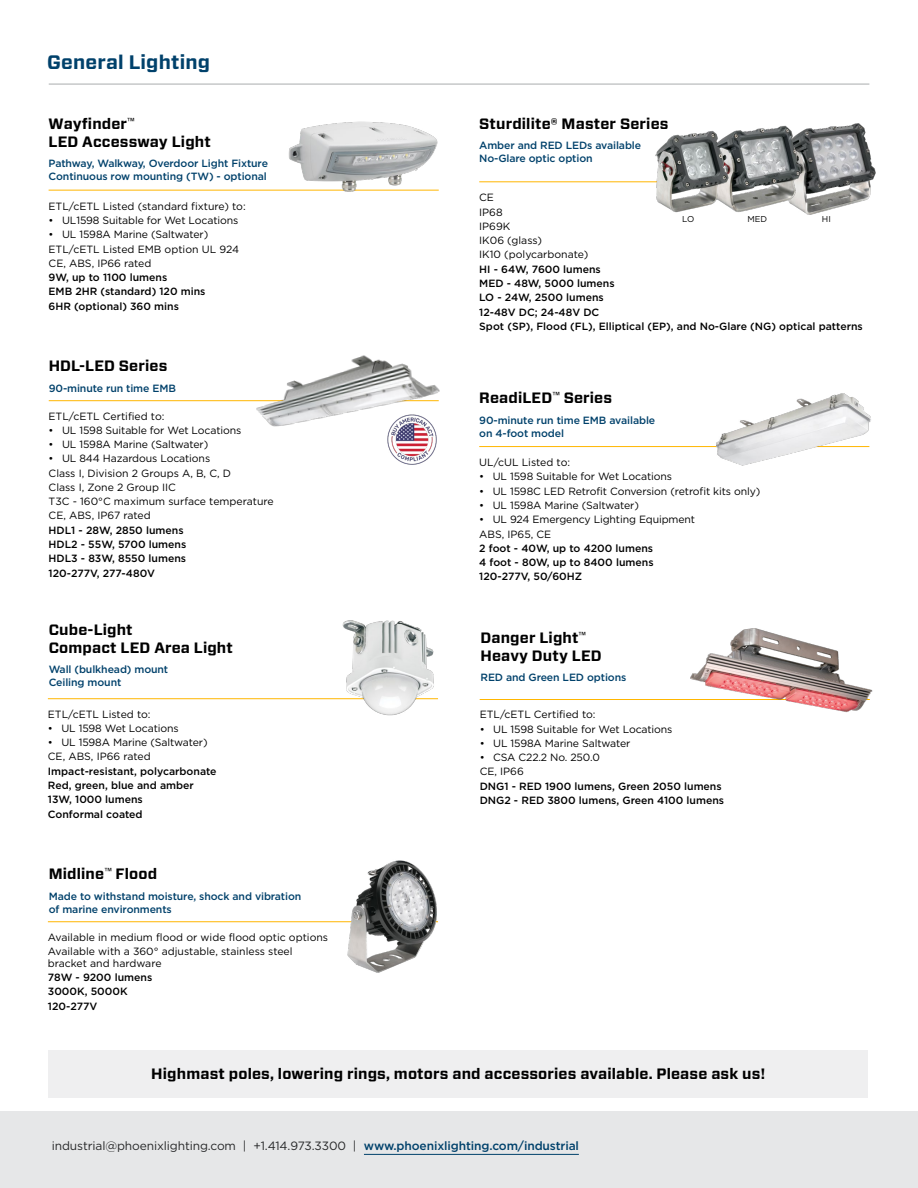
<style>
.page{position:relative;width:918px;height:1188px;background:#fff}
.page>*{position:absolute;margin:0;border:0;box-sizing:border-box;transform-origin:0 0}
.t1{font:700 19.5px "Forza";letter-spacing:.01em;color:#00416b}
.t2{font:700 15px/18px "Forza";letter-spacing:.01em;color:#000}
.t3{font:12px "Gotham";letter-spacing:-.01em;color:#272829}
.t4{font:10.5px/14.2px "Gotham";letter-spacing:-.01em;color:#000}
.t5{font:500 10.5px/14.2px "Gotham";color:#000}
.t6{font:500 10.5px/13.5px "Gotham";letter-spacing:-.01em;color:#00416b}
.t7{font:8.55px "Gotham";color:#000}
.s1{font-weight:500;color:#00416b}
</style>
<div class="page">
<div style="left:0;top:1111px;width:918px;height:77px;background:#e6e7e8"></div>
<hr style="left:364px;top:1154px;width:215px;height:1px;background:#00416b">
<div style="left:49px;top:1050px;width:819px;height:47px;background:#efeff0"></div>
<hr style="left:49px;top:83px;width:820px;height:2px;background:#c6c8c9">
<hr style="left:49px;top:190px;width:390px;height:1px;background:#ffb600">
<hr style="left:479px;top:181px;width:390px;height:1px;background:#ffb600">
<img style="left:282px;top:121px;width:157px;height:71px">
<hr style="left:49px;top:400px;width:390px;height:1px;background:#ffb600">
<img style="left:250px;top:355px;width:190px;height:72px">
<hr style="left:479px;top:446px;width:390px;height:1px;background:#ffb600">
<img style="left:717px;top:393px;width:154px;height:73px">
<hr style="left:48px;top:698px;width:390px;height:1px;background:#ffb600">
<hr style="left:48px;top:921px;width:390px;height:1px;background:#ffb600">
<hr style="left:480px;top:699px;width:390px;height:1px;background:#ffb600">
<img style="left:338px;top:620px;width:100px;height:96px">
<img style="left:807px;top:123px;width:69px;height:92px">
<img style="left:733px;top:125px;width:74px;height:89px">
<img style="left:648px;top:131px;width:85px;height:82px">
<img style="left:690px;top:628px;width:183px;height:85px">
<img style="left:343px;top:860px;width:95px;height:113px">
<img style="left:385px;top:413px;width:54px;height:52px">
<h1 class="t1" style="left:47px;top:49px;width:164px">General Lighting</h1>
<h2 class="t2" style="left:49px;top:115px;width:164px">Wayfinder<sup>™<br></sup>LED Accessway Light</h2>
<p class="t6" style="left:49px;top:156px;width:221px">Pathway, Walkway, Overdoor Light Fixture<br>Continuous row mounting (TW) - optional</p>
<p class="t4" style="left:49px;top:199px;width:199px">ETL/cETL Listed (standard fixture) to:</p>
<p class="t4" style="left:49px;top:213px;width:191px">• UL1598 Suitable for Wet Locations</p>
<p class="t4" style="left:49px;top:227px;width:192px">• UL 1598A Marine (Saltwater)<br>ETL/cETL Listed EMB option UL 924<br>CE, ABS, IP66 rated</p>
<p class="t5" style="left:49px;top:270px;width:158px">9W, up to 1100 lumens<br>EMB 2HR (standard) 120 mins<br>6HR (optional) 360 mins</p>
<h2 class="t2" style="left:49px;top:357px;width:120px">HDL-LED Series</h2>
<p class="t6" style="left:49px;top:381px;width:129px">90-minute run time EMB</p>
<p class="t4" style="left:49px;top:408px;width:117px">ETL/cETL Certified to:</p>
<p class="t4" style="left:49px;top:423px;width:194px">• UL 1598 Suitable for Wet Locations</p>
<p class="t4" style="left:49px;top:437px;width:161px">• UL 1598A Marine (Saltwater)</p>
<p class="t4" style="left:49px;top:451px;width:227px">• UL 844 Hazardous Locations<br>Class I, Division 2 Groups A, B, C, D<br>Class I, Zone 2 Group IIC<br>T3C - 160°C maximum surface temperature<br>CE, ABS, IP67 rated</p>
<p class="t5" style="left:49px;top:523px;width:139px">HDL1 - 28W, 2850 lumens<br>HDL2 - 55W, 5700 lumens<br>HDL3 - 83W, 8550 lumens<br>120-277V, 277-480V</p>
<h2 class="t2" style="left:49px;top:621px;width:186px">Cube-Light<br>Compact LED Area Light</h2>
<p class="t6" style="left:49px;top:662px;width:121px">Wall (bulkhead) mount<br>Ceiling mount</p>
<p class="t4" style="left:48px;top:706px;width:104px">ETL/cETL Listed to:</p>
<p class="t4" style="left:48px;top:721px;width:132px">• UL 1598 Wet Locations</p>
<p class="t4" style="left:48px;top:735px;width:161px">• UL 1598A Marine (Saltwater)<br>CE, ABS, IP66 rated</p>
<p class="t5" style="left:48px;top:764px;width:170px">Impact-resistant, polycarbonate<br>Red, green, blue and amber<br>13W, 1000 lumens<br>Conformal coated</p>
<h2 class="t2" style="left:49px;top:865px;width:110px">Midline<sup>™</sup> Flood</h2>
<p class="t6" style="left:49px;top:889px;width:254px">Made to withstand moisture, shock and vibration of marine environments</p>
<p class="t4" style="left:48px;top:929px;width:282px">Available in medium flood or wide flood optic options<br>Available with a 360° adjustable, stainless steel</p>
<p class="t4" style="left:48px;top:956px;width:115px">bracket and hardware</p>
<p class="t5" style="left:48px;top:970px;width:106px">78W - 9200 lumens<br>3000K, 5000K<br>120-277V</p>
<h2 class="t2" style="left:479px;top:115px;width:191px">Sturdilite® Master Series</h2>
<p class="t6" style="left:479px;top:138px;width:163px">Amber and RED LEDs available<br>No-Glare optic option</p>
<p class="t4" style="left:479px;top:190px;width:111px">CE<br>IP68<br>IP69K<br>IK06 (glass)<br>IK10 (polycarbonate)</p>
<p class="t5" style="left:479px;top:262px;width:385px">HI - 64W, 7600 lumens<br>MED - 48W, 5000 lumens<br>LO - 24W, 2500 lumens<br>12-48V DC; 24-48V DC<br>Spot (SP), Flood (FL), Elliptical (EP), and No-Glare (NG) optical patterns</p>
<p class="t7" style="left:682px;top:214px;width:14px">LO</p>
<p class="t7" style="left:748px;top:214px;width:21px">MED</p>
<p class="t7" style="left:822px;top:214px;width:10px">HI</p>
<h2 class="t2" style="left:479px;top:389px;width:134px">ReadiLED<sup>™</sup> Series</h2>
<p class="t6" style="left:479px;top:413px;width:178px">90-minute run time EMB available on 4-foot model</p>
<p class="t4" style="left:479px;top:455px;width:92px">UL/cUL Listed to:</p>
<p class="t4" style="left:479px;top:469px;width:194px">• UL 1598 Suitable for Wet Locations</p>
<p class="t4" style="left:479px;top:484px;width:283px">• UL 1598C LED Retrofit Conversion (retrofit kits only)</p>
<p class="t4" style="left:479px;top:498px;width:161px">• UL 1598A Marine (Saltwater)</p>
<p class="t4" style="left:479px;top:512px;width:217px">• UL 924 Emergency Lighting Equipment<br>ABS, IP65, CE</p>
<p class="t5" style="left:479px;top:541px;width:176px;text-align:justify">2 foot - 40W, up to 4200 lumens 4 foot - 80W, up to 8400 lumens 120-277V, 50/60HZ</p>
<h2 class="t2" style="left:481px;top:629px;width:123px">Danger Light<sup>™<br></sup>Heavy Duty LED</h2>
<p class="t6" style="left:481px;top:670px;width:147px">RED and Green LED options</p>
<p class="t4" style="left:480px;top:707px;width:117px">ETL/cETL Certified to:</p>
<p class="t4" style="left:480px;top:722px;width:194px">• UL 1598 Suitable for Wet Locations</p>
<p class="t4" style="left:480px;top:736px;width:152px">• UL 1598A Marine Saltwater</p>
<p class="t4" style="left:480px;top:750px;width:122px">• CSA C22.2 No. 250.0<br>CE, IP66</p>
<p class="t5" style="left:480px;top:779px;width:246px">DNG1 - RED 1900 lumens, Green 2050 lumens<br>DNG2 - RED 3800 lumens, Green 4100 lumens</p>
<h2 class="t2" style="left:151px;top:1065px;width:616px">Highmast poles, lowering rings, motors and accessories available. Please ask us!</h2>
<p class="t3" style="left:52px;top:1139px;width:529px">industrial@phoenixlighting.com | +1.414.973.3300 | <span class="s1">www.phoenixlighting.com/industrial</span></p>
</div>
